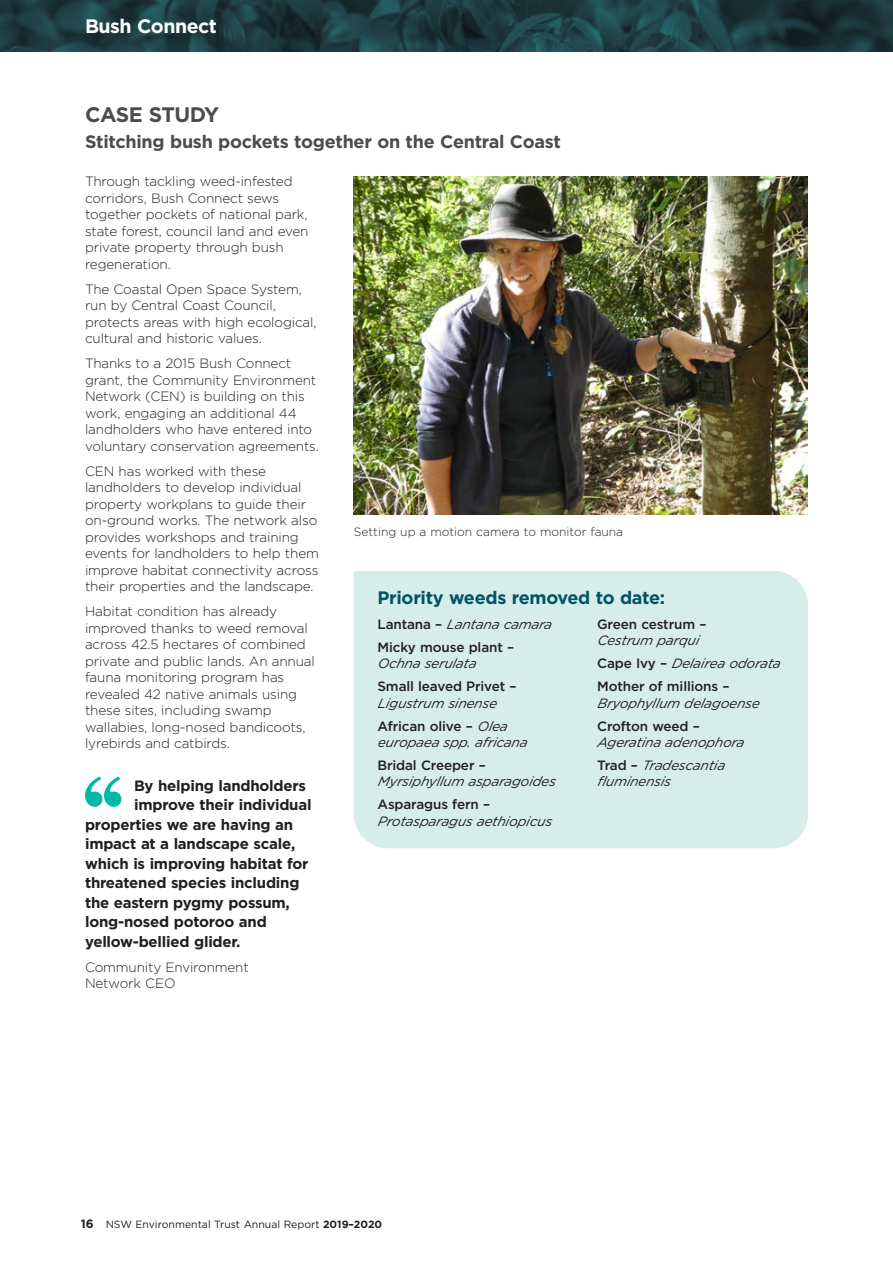
<style>
.page{position:relative;width:893px;height:1263px;background:#fff}
.page>*{position:absolute;margin:0;border:0;box-sizing:border-box;transform-origin:0 0}
.Case_study_heading{font:700 21px "Gotham";letter-spacing:-.025em;color:#4b4c4d}
.t1{font:700 19.5px "Gotham";letter-spacing:-.025em;color:#fff}
.Case_Study_Subhead{font:700 18px "Gotham";letter-spacing:-.015em;color:#4b4c4d}
.Heading_Level_3_smal{font:700 18px "Gotham";letter-spacing:-.015em;color:#005467}
.pull_quote_things{font:700 15px "Gotham";letter-spacing:-.015em;color:#231f20}
.Body_Text{font:300 13.5px/16.5px "Gotham";letter-spacing:-.01em;color:#231f20}
.Body_Text-2{font:italic 13.5px/16.5px "Gotham";letter-spacing:-.01em;color:#231f20}
.Body_Text-3{font:500 13.5px/16.5px "Gotham";letter-spacing:-.01em;color:#231f20}
.t2{font:300 12px "Gotham";color:#231f20}
.t3{font:10.5px "Gotham";color:#231f20}
.s1{font-weight:500;font-style:normal}
.s2{font-weight:400;font-style:italic}
.s3{font-weight:700;font-size:12px}
.s4{font-weight:700}
</style>
<div class="page">
<svg style="left:0;top:1px;width:893px;height:51px;background:#1d3b41"></svg>
<div style="left:354px;top:571px;width:454px;height:277px;background:#d6ede9"></div>
<img style="left:354px;top:177px;width:454px;height:337px">
<svg style="left:85px;top:776px;width:36px;height:31px"></svg>
<h2 class="t1" style="left:85px;top:15px;width:133px">Bush Connect</h2>
<p class="Case_study_heading" style="left:85px;top:102px;width:136px">CASE STUDY</p>
<p class="Case_Study_Subhead" style="left:85px;top:132px;width:477px">Stitching bush pockets together on the Central Coast</p>
<p class="Body_Text" style="left:85px;top:173px;width:225px">Through tackling weed-infested corridors, Bush Connect sews together pockets of national park, state forest, council land and even private property through bush regeneration.</p>
<p class="Body_Text" style="left:85px;top:280px;width:233px">The Coastal Open Space System, run by Central Coast Council, protects areas with high ecological, cultural and historic values.</p>
<p class="Body_Text" style="left:85px;top:355px;width:235px">Thanks to a 2015 Bush Connect grant, the Community Environment Network (CEN) is building on this work, engaging an additional 44 landholders who have entered into voluntary conservation agreements.</p>
<p class="Body_Text" style="left:85px;top:462px;width:235px">CEN has worked with these landholders to develop individual property workplans to guide their on-ground works. The network also provides workshops and training events for landholders to help them improve habitat connectivity across their properties and the landscape.</p>
<p class="Body_Text" style="left:85px;top:603px;width:231px">Habitat condition has already improved thanks to weed removal across 42.5 hectares of combined private and public lands. An annual fauna monitoring program has revealed 42 native animals using these sites, including swamp wallabies, long-nosed bandicoots, lyrebirds and catbirds.</p>
<p class="t2" style="left:354px;top:525px;width:271px">Setting up a motion camera to monitor fauna</p>
<h3 class="Heading_Level_3_smal" style="left:377px;top:587px;width:289px">Priority weeds removed to date:</h3>
<p class="Body_Text-2" style="left:377px;top:616px;width:178px"><span class="s1">L a n t a n a –</span> Lantana camara</p>
<p class="Body_Text-3" style="left:377px;top:638px;width:138px">Micky mouse plant –<br><span class="s2">Ochna serulata</span></p>
<p class="Body_Text-3" style="left:377px;top:678px;width:141px">Small leaved Privet –<br><span class="s2">Ligustrum sinense</span></p>
<p class="Body_Text-2" style="left:377px;top:717px;width:154px"><span class="s1">African olive –</span> Olea europ aea spp. africana</p>
<p class="Body_Text-2" style="left:377px;top:757px;width:182px"><span class="s1">Bridal Creeper –<br></span>Myrsip hyllum asp arag oides</p>
<p class="Body_Text-2" style="left:377px;top:796px;width:178px"><span class="s1">Asparagus fern –<br></span>Protasp arag us aethiop icus</p>
<p class="Body_Text-3" style="left:597px;top:616px;width:111px">Green cestrum –<br><span class="s2">Cestrum p arqui</span></p>
<p class="Body_Text-2" style="left:597px;top:655px;width:187px"><span class="s1">C a p e I v y –</span> Delairea odorata</p>
<p class="Body_Text-2" style="left:597px;top:678px;width:166px"><span class="s1">Mother of millions –<br></span>Bryop hyllum delag oense</p>
<p class="Body_Text-2" style="left:597px;top:717px;width:151px"><span class="s1">Crofton weed –<br></span>Ageratina adenophora</p>
<p class="Body_Text-2" style="left:597px;top:757px;width:132px"><span class="s1">Tra d –</span> Tradescantia fluminensis</p>
<p class="pull_quote_things" style="left:134px;top:777px;width:173px">By helping landholders</p>
<p class="pull_quote_things" style="left:134px;top:796px;width:179px">improve their individual</p>
<p class="pull_quote_things" style="left:85px;top:816px;width:210px">properties we are having an</p>
<p class="pull_quote_things" style="left:85px;top:835px;width:212px">impact at a landscape scale,</p>
<p class="pull_quote_things" style="left:85px;top:855px;width:225px">which is improving habitat for</p>
<p class="pull_quote_things" style="left:85px;top:874px;width:216px">threatened species including</p>
<p class="pull_quote_things" style="left:85px;top:894px;width:206px">the eastern pygmy possum,</p>
<p class="pull_quote_things" style="left:85px;top:913px;width:183px">long-nosed potoroo and</p>
<p class="pull_quote_things" style="left:85px;top:933px;width:157px">yellow-bellied glider.</p>
<p class="Body_Text" style="left:85px;top:958px;width:165px">Community Environment<br>Network CEO</p>
<p class="t3" style="left:81px;top:1218px;width:303px"><span class="s3">16</span> NSW Environmental Trust Annual Report <span class="s4">2019–2020</span></p>
</div>
